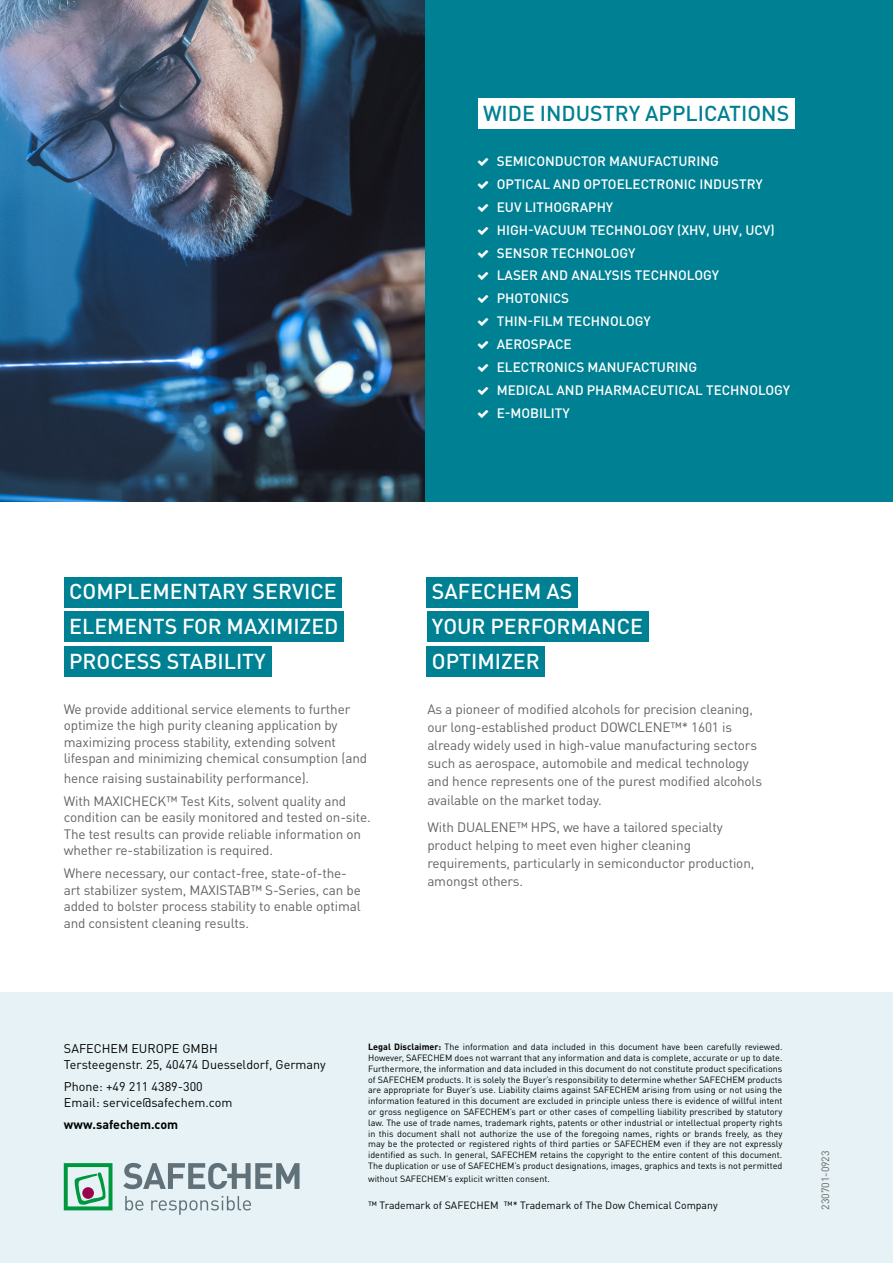
<style>
.page{position:relative;width:893px;height:1263px;background:#fff}
.page>*{position:absolute;margin:0;border:0;box-sizing:border-box;transform-origin:0 0}
.t1{font:500 21.3px/34.7px "DIN Pro";color:#fff}
.t2{font:500 21.3px "DIN Pro";color:#008093}
.t3{font:13.5px/16.5px "DIN Pro";letter-spacing:-.01em;color:#646363}
.t4{font:500 13.5px/23px "DIN Pro";color:#fff}
.t5{font:12.6px/15.8px "DIN Pro";color:#000}
.t6{font:700 12.6px "DIN Pro";color:#000}
.t7{font:10.5px "DIN Pro";color:#000}
.t8{font:10.5px "DIN Pro";color:#646363}
.t9{font:9px/10.8px "DIN Pro";color:#000;text-align:justify}
.s1{font-weight:700}
</style>
<div class="page">
<img style="left:0;top:0;width:425px;height:502px">
<div style="left:425px;top:0;width:468px;height:502px;background:#008093"></div>
<div style="left:0;top:993px;width:893px;height:270px;background:#e6f2f5"></div>
<div style="left:427px;top:577px;width:151px;height:30px;background:#008093"></div>
<div style="left:427px;top:611px;width:221px;height:31px;background:#008093"></div>
<div style="left:427px;top:646px;width:118px;height:31px;background:#008093"></div>
<div style="left:64px;top:577px;width:278px;height:30px;background:#008093"></div>
<div style="left:64px;top:611px;width:280px;height:31px;background:#008093"></div>
<div style="left:64px;top:646px;width:207px;height:31px;background:#008093"></div>
<svg style="left:64px;top:1163px;width:48px;height:47px"></svg>
<svg style="left:125px;top:1196px;width:126px;height:19px"></svg>
<svg style="left:123px;top:1163px;width:177px;height:26px"></svg>
<div style="left:478px;top:98px;width:317px;height:31px;background:#fff"></div>
<h1 class="t2" style="left:483px;top:98px;width:308px">WIDE INDUSTRY APPLICATIONS</h1>
<p class="t4" style="left:497px;top:149px;width:295px">SEMICONDUCTOR MANUFACTURING<br>OPTICAL AND OPTOELECTRONIC INDUSTRY<br>EUV LITHOGRAPHY<br>HIGH-VACUUM TECHNOLOGY (XHV, UHV, UCV)<br>SENSOR TECHNOLOGY<br>LASER AND ANALYSIS TECHNOLOGY<br>PHOTONICS<br>THIN-FILM TECHNOLOGY<br>AEROSPACE<br>ELECTRONICS MANUFACTURING<br>MEDICAL AND PHARMACEUTICAL TECHNOLOGY<br>E-MOBILITY</p>
<h1 class="t1" style="left:69px;top:573px;width:271px;text-align:justify">COMPLEMENTARY SERVICE ELEMENTS FOR MAXIMIZED PROCESS STABILITY</h1>
<h2 class="t3" style="left:64px;top:700px;width:305px">We provide additional service elements to further optimize the high purity cleaning application by maximizing process stability, extending solvent lifespan and minimizing chemical consumption (and</h2>
<h2 class="t3" style="left:64px;top:766px;width:284px;line-height:23px">hence raising sustainability performance).<br>With MAXICHECK™ Test Kits, solvent quality and</h2>
<h2 class="t3" style="left:64px;top:808px;width:308px">condition can be easily monitored and tested on-site.<br>The test results can provide reliable information on whether re-stabilization is required.</h2>
<h2 class="t3" style="left:64px;top:864px;width:299px">Where necessary, our contact-free, state-of-the&shy;art stabilizer system, MAXISTAB™ S-Series, can be added to bolster process stability to enable optimal and consistent cleaning results.</h2>
<h1 class="t1" style="left:432px;top:573px;width:213px">SAFECHEM AS<br>YOUR PERFORMANCE<br>OPTIMIZER</h1>
<p class="t3" style="left:427px;top:699px;width:336px;line-height:18px">As a pioneer of modified alcohols for precision cleaning, our long-established product DOWCLENE™* 1601 is already widely used in high-value manufacturing sectors such as aerospace, automobile and medical technology and hence represents one of the purest modified alcohols</p>
<h2 class="t3" style="left:427px;top:787px;width:297px;line-height:26.5px">available on the market today.<br>With DUALENE™ HPS, we have a tailored specialty</h2>
<h2 class="t3" style="left:427px;top:835px;width:328px;line-height:18px">product helping to meet even higher cleaning requirements, particularly in semiconductor production, amongst others.</h2>
<h3 class="t5" style="left:64px;top:1040px;width:263px">SAFECHEM EUROPE GMBH<br>Tersteegenstr. 25, 40474 Duesseldorf, Germany</h3>
<h3 class="t5" style="left:64px;top:1078px;width:170px">Phone: +49 211 4389-300<br>Email: service@safechem.com</h3>
<h3 class="t6" style="left:64px;top:1116px;width:116px">www.safechem.com</h3>
<p class="t9" style="left:368px;top:1041px;width:416px"><span class="s1">Legal Disclaimer:</span> The information and data included in this document have been carefully reviewed.<br>However, SAFECHEM does not warrant that any information and data is complete, accurate or up to date.<br>Furthermore, the information and data included in this document do not constitute product specifications of SAFECHEM products. It is solely the Buyer’s responsibility to determine whether SAFECHEM products are appropriate for Buyer’s use. Liability claims against SAFECHEM arising from using or not using the information featured in this document are excluded in principle unless there is evidence of willful intent or gross negligence on SAFECHEM’s part or other cases of compelling liability prescribed by statutory law. The use of trade names, trademark rights, patents or other industrial or intellectual property rights in this document shall not authorize the use of the foregoing names, rights or brands freely, as they may be the protected or registered rights of third parties or SAFECHEM even if they are not expressly identified as such. In general, SAFECHEM retains the copyright to the entire content of this document.<br>The duplication or use of SAFECHEM’s product designations, images, graphics and texts is not permitted</p>
<p class="t9" style="left:368px;top:1172px;width:183px">without SAFECHEM’s explicit written consent.</p>
<p class="t7" style="left:368px;top:1198px;width:351px">™ Trademark of SAFECHEM ™* Trademark of The Dow Chemical Company</p>
<p class="t8" style="left:818px;top:1210px;width:61px;rotate:-90deg">230701-0923</p>
</div>
